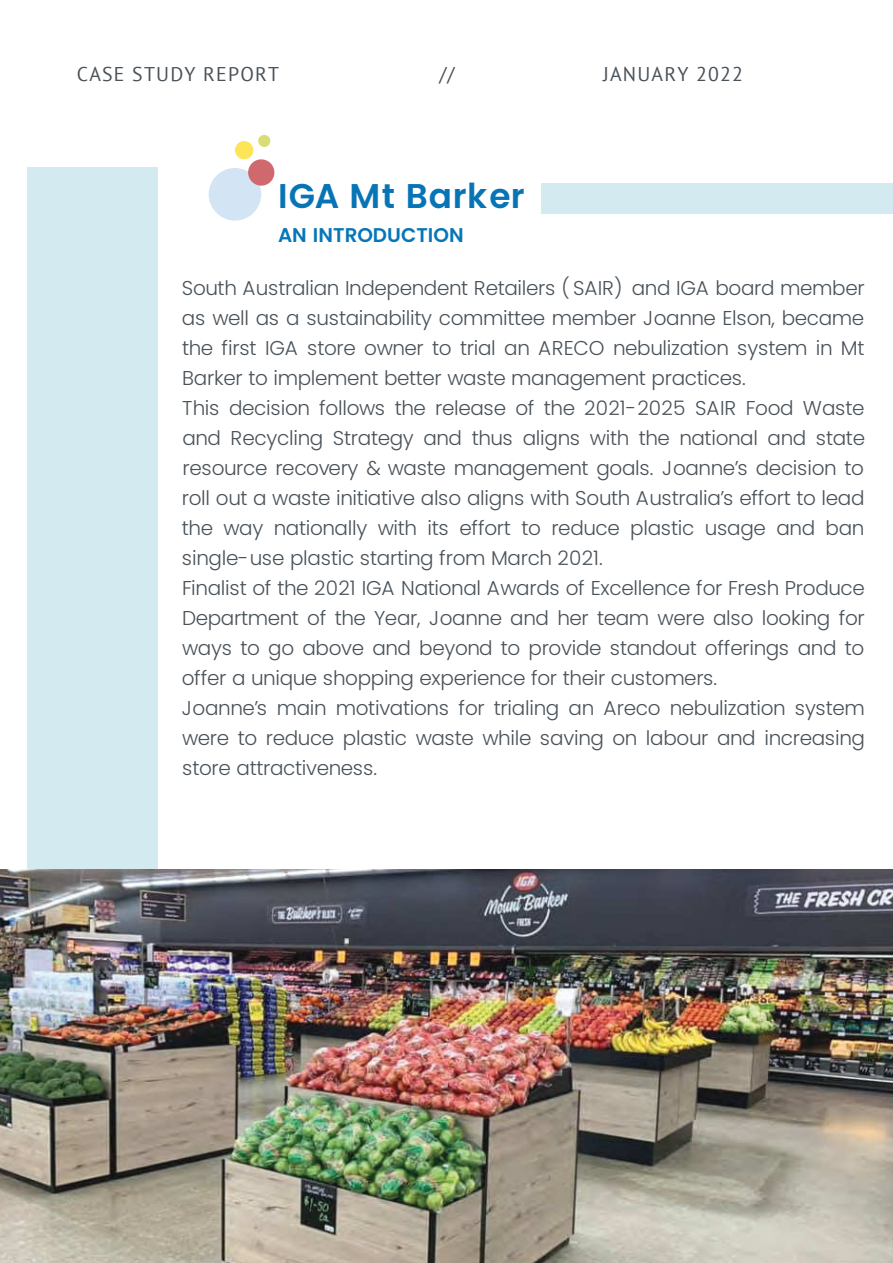
<style>
.page{position:relative;width:893px;height:1263px;background:#fff}
.page>*{position:absolute;margin:0;border:0;box-sizing:border-box;transform-origin:0 0}
.t1{font:600 34.35px "Poppins";letter-spacing:.02em;color:#0775b5}
.t2{font:300 19.95px/30px "Poppins";letter-spacing:-.015em;color:#495259}
.t3{font:19.8px "PT Sans";letter-spacing:.06em;color:#495259}
.t4{font:600 19.8px "Poppins";color:#0776b8}
</style>
<div class="page">
<div style="left:27px;top:167px;width:131px;height:971px;background:#d2eaf0"></div>
<img style="left:0;top:870px;width:893px;height:393px">
<div style="left:209px;top:168px;width:52px;height:53px;background:#d3e5f5;border-radius:50%"></div>
<div style="left:248px;top:159px;width:26px;height:27px;background:#cf696d;border-radius:50%"></div>
<div style="left:235px;top:141px;width:18px;height:18px;background:#fce658;border-radius:50%"></div>
<div style="left:258px;top:135px;width:12px;height:12px;background:#d8de73;border-radius:50%"></div>
<div style="left:541px;top:183px;width:352px;height:30px;background:#d2eaf0"></div>
<p class="t3" style="left:77px;top:61px;width:204px">CASE STUDY REPORT</p>
<p class="t3" style="left:439px;top:61px;width:17px">//</p>
<p class="t3" style="left:603px;top:61px;width:141px">JANUARY 2022</p>
<h1 class="t1" style="left:278px;top:176px;width:248px">IGA Mt Barker</h1>
<p class="t4" style="left:278px;top:223px;width:187px">AN INTRODUCTION</p>
<p class="t2" style="left:182px;top:273px;width:685px">South Australian Independent Retailers ( SAIR) and IGA board member as well as a sustainability committee member Joanne Elson, became the first IGA store owner to trial an ARECO nebulization system in Mt Barker to implement better waste management practices.<br>This decision follows the release of the 2021-2025 SAIR Food Waste and Recycling Strategy and thus aligns with the national and state resource recovery &amp; waste management goals. Joanne’s decision to roll out a waste initiative also aligns with South Australia’s effort to lead the way nationally with its effort to reduce plastic usage and ban single-use plastic starting from March 2021.<br>Finalist of the 2021 IGA National Awards of Excellence for Fresh Produce Department of the Year, Joanne and her team were also looking for ways to go above and beyond to provide standout offerings and to offer a unique shopping experience for their customers.<br>Joanne’s main motivations for trialing an Areco nebulization system were to reduce plastic waste while saving on labour and increasing store attractiveness.</p>
</div>
